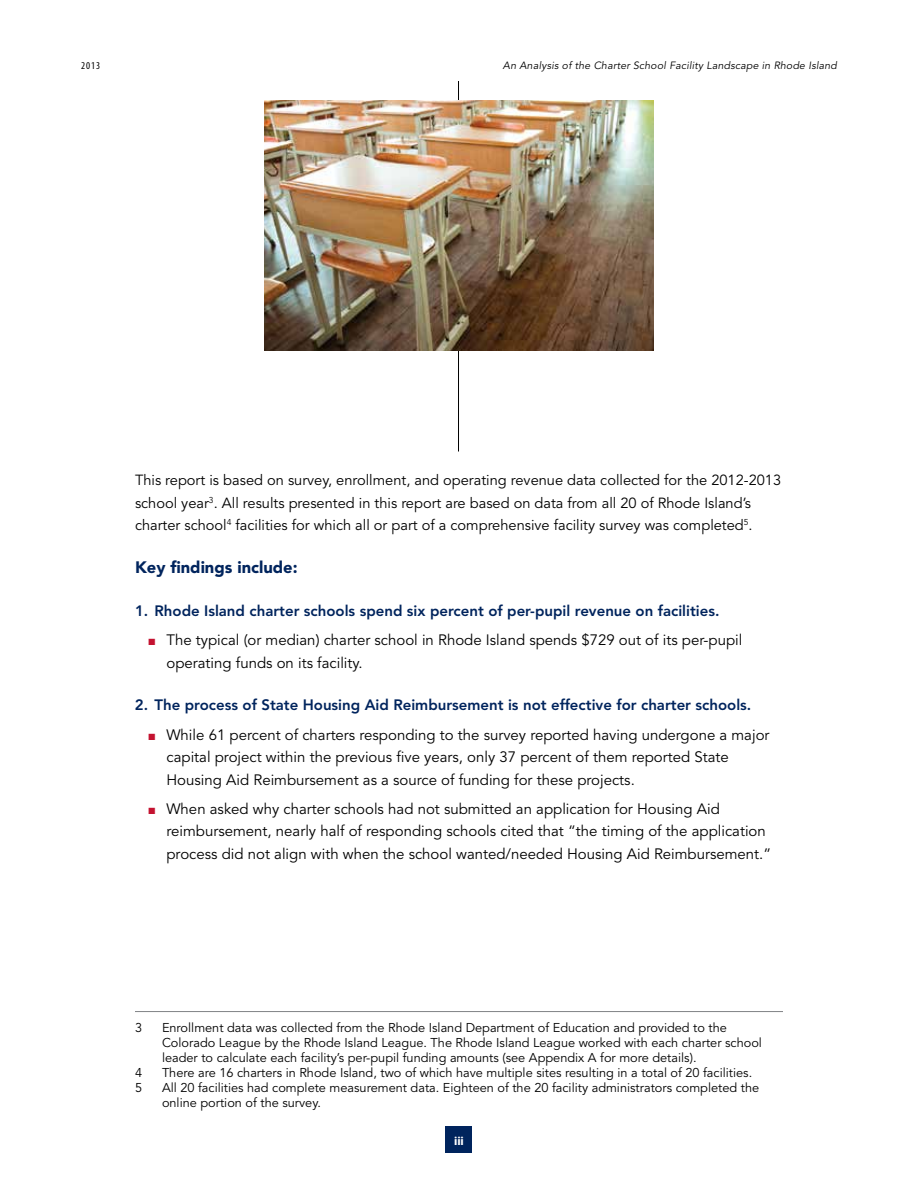
<style>
.page{position:relative;width:918px;height:1188px;background:#fff}
.page>*{position:absolute;margin:0;border:0;box-sizing:border-box;transform-origin:0 0}
.t1{font:900 16.5px "Avenir";color:#00245d}
.t2{font:15px/22.5px "Avenir";color:#000}
.t3{font:800 15px "Avenir";color:#00245d}
.t4{font:14.7px/22.5px "Avenir";color:#000}
.t5{font:12.75px/15px "Avenir";color:#000}
.t6{font:700 12px "Myriad Pro";color:#fff}
.t7{font:italic 10.5px "Avenir";letter-spacing:.02em;color:#000}
.t8{font:condensed 10.5px "Myriad Pro";color:#000}
.s1{color:#c41230}
</style>
<div class="page">
<div style="left:446px;top:1126px;width:26px;height:28px;background:#00245d"></div>
<hr style="left:458px;top:81px;width:1px;height:371px;background:#000">
<img style="left:264px;top:101px;width:390px;height:249px">
<hr style="left:135px;top:1011px;width:648px;height:1px;background:#808285">
<p class="t8" style="left:81px;top:60px;width:21px">2013</p>
<p class="t7" style="left:503px;top:59px;width:336px">An Analysis of the Charter School Facility Landscape in Rhode Island</p>
<p class="t4" style="left:135px;top:469px;width:648px">This report is based on survey, enrollment, and operating revenue data collected for the 2012-2013 school year<sup>3</sup>. All results presented in this report are based on data from all 20 of Rhode Island’s charter school<sup>4</sup> facilities for which all or part of a comprehensive facility survey was completed<sup>5</sup>.</p>
<p class="t1" style="left:135px;top:557px;width:164px">Key findings include:</p>
<p class="t3" style="left:135px;top:602px;width:586px">1. Rhode Island charter schools spend six percent of per-pupil revenue on facilities.</p>
<p class="t2" style="left:166px;top:629px;width:577px;text-indent:-18px"><span class="s1">■</span> The typical (or median) charter school in Rhode Island spends $729 out of its per-pupil operating funds on its facility.</p>
<p class="t3" style="left:135px;top:696px;width:618px">2. The process of State Housing Aid Reimbursement is not effective for charter schools.</p>
<p class="t2" style="left:166px;top:724px;width:605px;text-indent:-18px"><span class="s1">■</span> While 61 percent of charters responding to the survey reported having undergone a major capital project within the previous five years, only 37 percent of them reported State<br>Housing Aid Reimbursement as a source of funding for these projects.</p>
<p class="t2" style="left:166px;top:798px;width:606px;text-indent:-18px"><span class="s1">■</span> When asked why charter schools had not submitted an application for Housing Aid reimbursement, nearly half of responding schools cited that “the timing of the application process did not align with when the school wanted/needed Housing Aid Reimbursement.”</p>
<p class="t5" style="left:135px;top:1020px;width:9px">3</p>
<p class="t5" style="left:162px;top:1020px;width:601px">Enrollment data was collected from the Rhode Island Department of Education and provided to the<br>Colorado League by the Rhode Island League. The Rhode Island League worked with each charter school leader to calculate each facility’s per-pupil funding amounts (see Appendix A for more details).</p>
<p class="t5" style="left:135px;top:1065px;width:9px">4</p>
<p class="t5" style="left:162px;top:1065px;width:592px">There are 16 charters in Rhode Island, two of which have multiple sites resulting in a total of 20 facilities.</p>
<p class="t5" style="left:135px;top:1080px;width:9px">5</p>
<p class="t5" style="left:162px;top:1080px;width:599px">All 20 facilities had complete measurement data. Eighteen of the 20 facility administrators completed the online portion of the survey.</p>
<p class="t6" style="left:454px;top:1134px;width:11px">iii</p>
</div>
